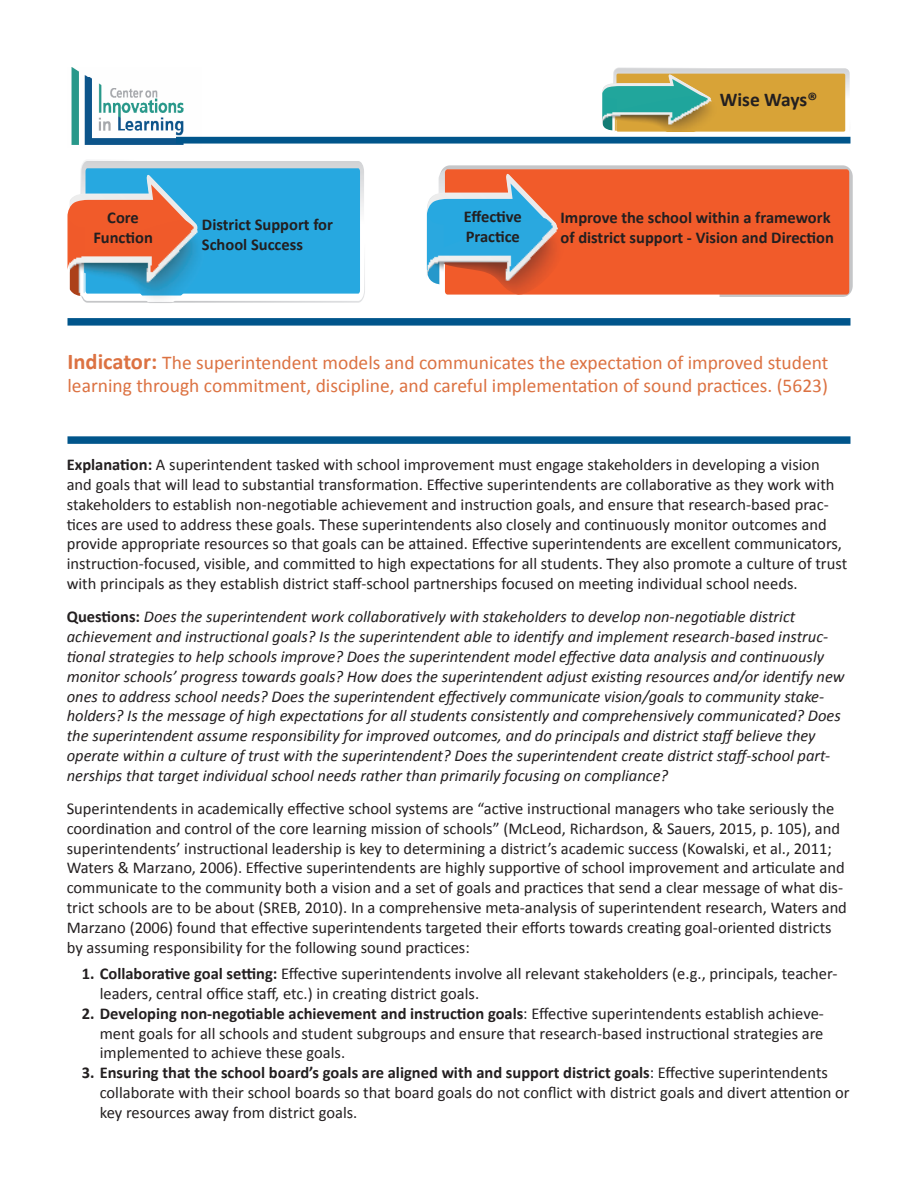
<style>
.page{position:relative;width:918px;height:1188px;background:#fff}
.page>*{position:absolute;margin:0;border:0;box-sizing:border-box;transform-origin:0 0}
.t1{font:19.5px/23.4px "Calibri";color:#dc7242}
.t2{font:700 19.5px "Calibri";letter-spacing:-.005em;color:#231f20}
.t3{font:16.5px/19.8px "Calibri";color:#231f20}
.t4{font:italic 16.5px/19.8px "Calibri";color:#231f20}
.t5{font:700 16.5px/19.8px "Calibri";color:#231f20}
.s1{font-weight:700;font-size:22.5px}
.s2{font-weight:700}
.s3{font-weight:700;font-style:normal}
</style>
<div class="page">
<svg style="left:603px;top:68px;width:247px;height:64px;background:#d2af5c"></svg>
<img style="left:603px;top:91px;width:114px;height:41px">
<svg style="left:67px;top:160px;width:298px;height:143px;background:#5cafd4"></svg>
<img style="left:70px;top:220px;width:135px;height:83px">
<svg style="left:443px;top:165px;width:410px;height:132px;background:#cbcacb"></svg>
<div style="left:445px;top:169px;width:404px;height:126px;background:#f15b2a;border-radius:3px"></div>
<svg style="left:427px;top:169px;width:293px;height:128px"></svg>
<img style="left:427px;top:209px;width:138px;height:88px">
<div style="left:68px;top:318px;width:782px;height:8px;background:#00558b"></div>
<div style="left:67px;top:436px;width:783px;height:8px;background:#00558b"></div>
<img style="left:71px;top:68px;width:131px;height:77px">
<div style="left:176px;top:137px;width:674px;height:7px;background:#00558b"></div>
<p class="t2" style="left:720px;top:87px;width:99px">Wise Ways®</p>
<p class="t5" style="left:93px;top:208px;width:61px;text-align:center">Core<br>Function</p>
<p class="t5" style="left:464px;top:207px;width:60px">Effective<br>Practice</p>
<p class="t5" style="left:202px;top:214px;width:133px">District Support for<br>School Success</p>
<p class="t5" style="left:561px;top:208px;width:275px">Improve the school within a framework of district support - Vision and Direction</p>
<p class="t1" style="left:68px;top:350px;width:762px"><span class="s1">Indicator:</span> The superintendent models and communicates the expectation of improved student learning through commitment, discipline, and careful implementation of sound practices. (5623)</p>
<p class="t3" style="left:67px;top:455px;width:782px"><span class="s2">Explanation:</span> A superintendent tasked with school improvement must engage stakeholders in developing a vision and goals that will lead to substantial transformation. Effective superintendents are collaborative as they work with stakeholders to establish non-negotiable achievement and instruction goals, and ensure that research-based prac&shy;tices are used to address these goals. These superintendents also closely and continuously monitor outcomes and provide appropriate resources so that goals can be attained. Effective superintendents are excellent communicators, instruction-focused, visible, and committed to high expectations for all students. They also promote a culture of trust with principals as they establish district staff-school partnerships focused on meeting individual school needs.</p>
<p class="t4" style="left:67px;top:606px;width:779px"><span class="s3">Questions:</span> Does the superintendent work collaboratively with stakeholders to develop non-negotiable district achievement and instructional goals? Is the superintendent able to identify and implement research-based instruc&shy;tional strategies to help schools improve? Does the superintendent model effective data analysis and continuously monitor schools’ progress towards goals? How does the superintendent adjust existing resources and/or identify new ones to address school needs? Does the superintendent effectively communicate vision/goals to community stake&shy;holders? Is the message of high expectations for all students consistently and comprehensively communicated? Does the superintendent assume responsibility for improved outcomes, and do principals and district staff believe they operate within a culture of trust with the superintendent? Does the superintendent create district staff-school part&shy;nerships that target individual school needs rather than primarily focusing on compliance?</p>
<p class="t3" style="left:67px;top:799px;width:782px">Superintendents in academically effective school systems are “active instructional managers who take seriously the coordination and control of the core learning mission of schools” (McLeod, Richardson, &amp; Sauers, 2015, p. 105), and superintendents’ instructional leadership is key to determining a district’s academic success (Kowalski, et al., 2011; Waters &amp; Marzano, 2006). Effective superintendents are highly supportive of school improvement and articulate and communicate to the community both a vision and a set of goals and practices that send a clear message of what dis&shy;trict schools are to be about (SREB, 2010). In a comprehensive meta-analysis of superintendent research, Waters and Marzano (2006) found that effective superintendents targeted their efforts towards creating goal-oriented districts by assuming responsibility for the following sound practices:</p>
<p class="t3" style="left:100px;top:964px;width:739px;text-indent:-18px"><span class="s2">1. Collaborative goal setting:</span> Effective superintendents involve all relevant stakeholders (e.g., principals, teacher&shy;leaders, central office staff, etc.) in creating district goals.</p>
<p class="t3" style="left:100px;top:1004px;width:726px;text-align:justify;text-indent:-18px"><span class="s2">2. Developing non-negotiable achievement and instruction goals</span>: Effective superintendents establish achieve&shy;ment goals for all schools and student subgroups and ensure that research-based instructional strategies are implemented to achieve these goals.</p>
<p class="t3" style="left:100px;top:1063px;width:752px;text-indent:-18px"><span class="s2">3. Ensuring that the school board’s goals are aligned with and support district goals</span>: Effective superintendents collaborate with their school boards so that board goals do not conflict with district goals and divert attention or key resources away from district goals.</p>
</div>
